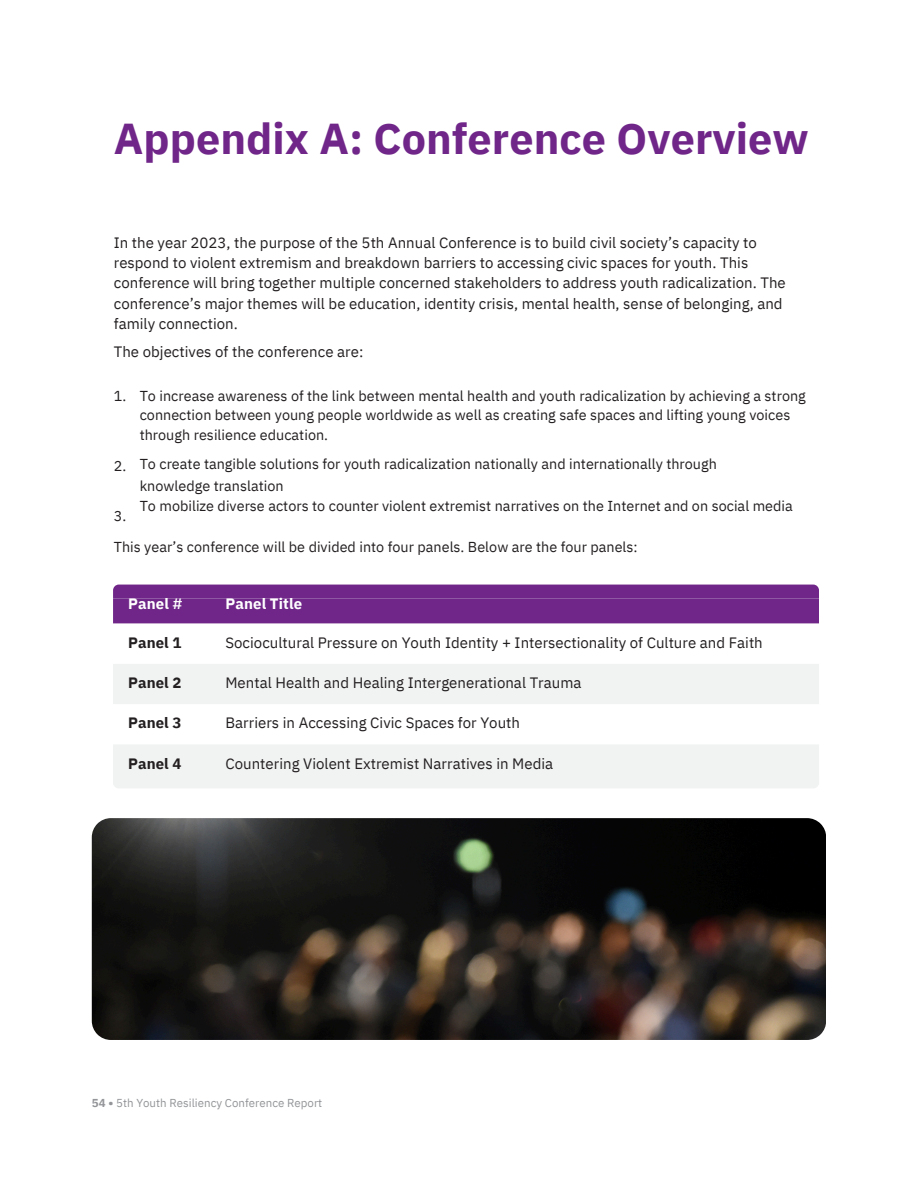
<style>
.page{position:relative;width:918px;height:1188px;background:#fff}
.page>*{position:absolute;margin:0;border:0;box-sizing:border-box;transform-origin:0 0}
.t1{font:700 43.2px "IBM Plex Sans";color:#6f2688}
.t2{font:15px/20.2px "IBM Plex Sans";color:#231f20}
.t3{font:700 15px "IBM Plex Sans";letter-spacing:.005em;color:#231f20}
.t4{font:700 15px "IBM Plex Sans";letter-spacing:.01em;color:#fff}
.t5{font:14.4px/19.4px "IBM Plex Sans";color:#231f20}
.t6{font:11.55px "IBM Plex Sans";color:#939598}
.s1{font-weight:700}
</style>
<div class="page">
<svg style="left:113px;top:664px;width:706px;height:110px;fill:#f1f2f2"></svg>
<div style="left:113px;top:774px;width:706px;height:14px;background:#f1f2f2"></div>
<div style="left:113px;top:585px;width:706px;height:39px;background:#6f2688"></div>
<img style="left:92px;top:818px;width:734px;height:222px">
<h3 class="t1" style="left:114px;top:110px;width:697px">Appendix A: Conference Overview</h3>
<h2 class="t2" style="left:114px;top:232px;width:674px">In the year 2023, the purpose of the 5th Annual Conference is to build civil society’s capacity to respond to violent extremism and breakdown barriers to accessing civic spaces for youth. This conference will bring together multiple concerned stakeholders to address youth radicalization. The conference’s major themes will be education, identity crisis, mental health, sense of belonging, and family connection.</h2>
<h2 class="t2" style="left:114px;top:341px;width:251px">The objectives of the conference are:</h2>
<h2 class="t5" style="left:114px;top:386px;width:14px">1.</h2>
<h2 class="t5" style="left:140px;top:386px;width:668px">To increase awareness of the link between mental health and youth radicalization by achieving a strong connection between young people worldwide as well as creating safe spaces and lifting young voices through resilience education.</h2>
<h2 class="t5" style="left:140px;top:453px;width:655px;line-height:21px">To create tangible solutions for youth radicalization nationally and internationally through<br>knowledge translation<br>To mobilize diverse actors to counter violent extremist narratives on the Internet and on social media</h2>
<h3 class="t5" style="left:114px;top:456px;width:14px">2.</h3>
<h3 class="t5" style="left:114px;top:506px;width:14px">3.</h3>
<h3 class="t5" style="left:114px;top:537px;width:525px">This year’s conference will be divided into four panels. Below are the four panels:</h3>
<p class="t4" style="left:128px;top:594px;width:56px">Panel #</p>
<p class="t4" style="left:225px;top:594px;width:78px">Panel Title</p>
<h3 class="t3" style="left:128px;top:632px;width:55px">Panel 1</h3>
<h3 class="t3" style="left:128px;top:673px;width:55px">Panel 2</h3>
<h3 class="t3" style="left:128px;top:713px;width:55px">Panel 3</h3>
<h3 class="t3" style="left:128px;top:753px;width:55px">Panel 4</h3>
<h3 class="t2" style="left:225px;top:632px;width:539px">Sociocultural Pressure on Youth Identity + Intersectionality of Culture and Faith</h3>
<h2 class="t2" style="left:225px;top:672px;width:358px">Mental Health and Healing Intergenerational Trauma</h2>
<h2 class="t2" style="left:225px;top:713px;width:296px">Barriers in Accessing Civic Spaces for Youth</h2>
<h2 class="t2" style="left:225px;top:753px;width:329px">Countering Violent Extremist Narratives in Media</h2>
<p class="t6" style="left:92px;top:1095px;width:232px"><span class="s1">54 •</span> 5th Youth Resiliency Conference Report</p>
</div>
